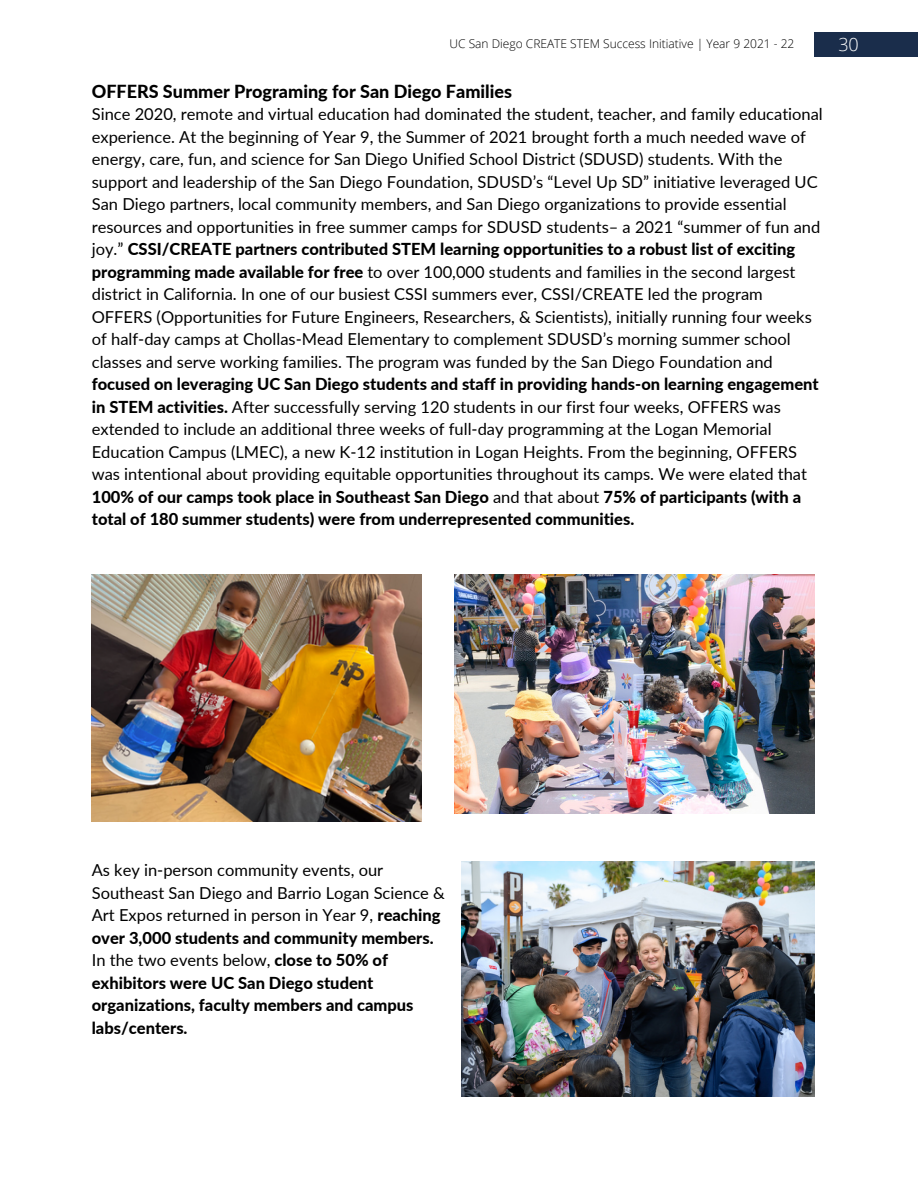
<style>
.page{position:relative;width:918px;height:1188px;background:#fff}
.page>*{position:absolute;margin:0;border:0;box-sizing:border-box;transform-origin:0 0}
.t1{font:800 18px "Lato";color:#000}
.t2{font:300 18px "Open Sans";color:#fff}
.t3{font:16.5px/22.5px "Lato";color:#000}
.t4{font:800 16.5px/22.5px "Lato";color:#000}
.t5{font:300 12px "Open Sans";color:#000}
.s1{font-weight:800}
.s2{font-weight:400}
</style>
<div class="page">
<div style="left:815px;top:32px;width:103px;height:25px;background:#1a2d4b"></div>
<img style="left:92px;top:574px;width:329px;height:248px">
<img style="left:462px;top:861px;width:353px;height:235px">
<img style="left:455px;top:574px;width:360px;height:240px">
<p class="t5" style="left:450px;top:35px;width:346px">UC San Diego CREATE STEM Success Initiative | Year 9 2021 - 22</p>
<p class="t2" style="left:838px;top:32px;width:22px">30</p>
<p class="t1" style="left:92px;top:80px;width:422px">OFFERS Summer Programing for San Diego Families</p>
<p class="t3" style="left:92px;top:103px;width:733px">Since 2020, remote and virtual education had dominated the student, teacher, and family educational experience. At the beginning of Year 9, the Summer of 2021 brought forth a much needed wave of energy, care, fun, and science for San Diego Unified School District (SDUSD) students. With the support and leadership of the San Diego Foundation, SDUSD’s “Level Up SD” initiative leveraged UC San Diego partners, local community members, and San Diego organizations to provide essential resources and opportunities in free summer camps for SDUSD students– a 2021 “summer of fun and joy.” <span class="s1">CSSI/CREATE partners contributed STEM learning opportunities to a robust list of exciting programming made available for free</span> to over 100,000 students and families in the second largest district in California. In one of our busiest CSSI summers ever, CSSI/CREATE led the program OFFERS (Opportunities for Future Engineers, Researchers, &amp; Scientists), initially running four weeks of half-day camps at Chollas-Mead Elementary to complement SDUSD’s morning summer school classes and serve working families. The program was funded by the San Diego Foundation and</p>
<p class="t3" style="left:92px;top:373px;width:728px"><span class="s1">focused on leveraging UC San Diego students and staff in providing hands-on learning engagement in STEM activities.</span> After successfully serving 120 students in our first four weeks, OFFERS was extended to include an additional three weeks of full-day programming at the Logan Memorial Education Campus (LMEC), a new K-12 institution in Logan Heights. From the beginning, OFFERS was intentional about providing equitable opportunities throughout its camps. We were elated that <span class="s1">100% of our camps took place in Southeast San Diego</span> and that about <span class="s1">75% of participants (with a total of 180 summer students) were from underrepresented communities.</span></p>
<p class="t4" style="left:92px;top:859px;width:355px"><span class="s2">As key in-person community events, our Southeast San Diego and Barrio Logan Science &amp; Art Expos returned in person in Year 9,</span> reaching over 3,000 students and community members.<br><span class="s2">In the two events below,</span> close to 50% of exhibitors were UC San Diego student organizations, faculty members and campus labs/centers.</p>
</div>
